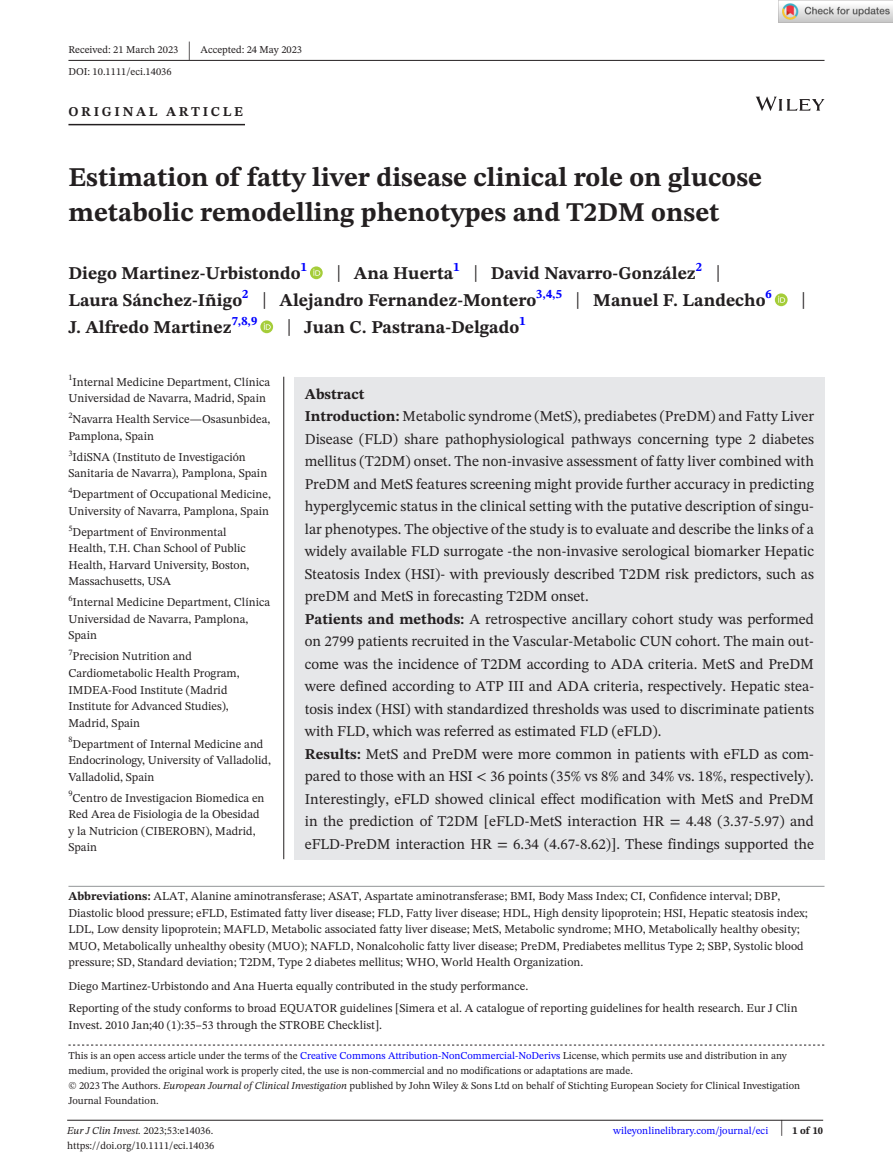
<style>
.page{position:relative;width:893px;height:1174px;background:#fff}
.page>*{position:absolute;margin:0;border:0;box-sizing:border-box;transform-origin:0 0}
.t1{font:700 27px/34.5px "STIX Two Text";color:#231f20}
.t2{font:25.65px "STIX Two Text";color:#231f20;scale:.49 1}
.t3{font:23.4px "STIX Two Text";color:#231f20;scale:.77 1}
.t4{font:700 18px/27px "STIX Two Text";color:#231f20}
.t5{font:15px/22.5px "STIX Two Text";color:#231f20}
.t6{font:700 13.5px "STIX Two Text";letter-spacing:.2em;color:#231f20}
.t7{font:12px/16.5px "STIX Two Text";color:#231f20}
.t8{font:10.5px/15px "STIX Two Text";color:#231f20}
.t9{font:10.5px "STIX Two Text";color:#00f}
.t10{font:italic 10.5px "STIX Two Text";color:#231f20}
.t11{font:700 10.5px "STIX Two Text";color:#231f20}
.t12{font:8.4px "STIX Two Text";color:#231f20}
.s1{font-weight:400;font-size:23.4px}
.s2{font-weight:700}
.s3{color:#00f}
.s4{font-style:italic}
.s5{font-style:normal}
.s6{font-weight:400;font-size:22.2px}
</style>
<div class="page">
<hr style="left:67px;top:1119px;width:756px;height:1px;background:#231f20">
<svg style="left:756px;top:97px;width:68px;height:14px"></svg>
<hr style="left:68px;top:60px;width:756px;height:1px;background:#231f20">
<hr style="left:68px;top:124px;width:177px;height:1px;background:#231f20">
<svg style="left:310px;top:266px;width:13px;height:13px"></svg>
<svg style="left:313px;top:269px;width:7px;height:7px"></svg>
<svg style="left:775px;top:293px;width:13px;height:13px"></svg>
<svg style="left:778px;top:296px;width:7px;height:7px"></svg>
<svg style="left:260px;top:320px;width:13px;height:13px"></svg>
<svg style="left:264px;top:323px;width:7px;height:7px"></svg>
<svg style="left:68px;top:1044px;width:756px;height:1px"></svg>
<hr style="left:68px;top:886px;width:756px;height:1px;background:#939598">
<div style="left:294px;top:377px;width:530px;height:482px;background:#e6e7e9"></div>
<hr style="left:283px;top:377px;width:1px;height:482px;background:#231f20">
<img style="left:779px;top:0;width:114px;height:23px">
<p class="t8" style="left:68px;top:42px;width:111px">Received: 21 March 2023</p>
<h2 class="t2" style="left:188px;top:32px;width:8px">|</h2>
<p class="t8" style="left:201px;top:42px;width:103px">Accepted: 24 May 2023</p>
<p class="t8" style="left:68px;top:64px;width:105px">DOI: 10.1111/eci.14036</p>
<p class="t6" style="left:68px;top:101px;width:176px">ORIGINAL ARTICLE</p>
<h1 class="t1" style="left:68px;top:161px;width:695px">Estimation of fatty liver disease clinical role on glucose metabolic remodelling phenotypes and T2DM onset</h1>
<h3 class="t4" style="left:68px;top:260px;width:240px">Diego Martinez-Urbistondo<sup>1</sup></h3>
<h3 class="t4" style="left:68px;top:260px;width:705px;text-indent:268px"><span class="s1">|</span> Ana Huerta<sup>1</sup> <span class="s1">|</span> David Navarro-González<sup>2</sup> <span class="s1">|<br></span>Laura Sánchez-Iñigo<sup>2</sup> <span class="s1">|</span> Alejandro Fernandez-Montero<sup>3,4,5</sup> <span class="s1">|</span> Manuel F. Landecho<sup>6</sup></h3>
<h3 class="t4" style="left:68px;top:314px;width:190px">J. Alfredo Martinez<sup>7,8,9</sup></h3>
<h3 class="t4" style="left:287px;top:314px;width:240px"><span class="s1">|</span> Juan C. Pastrana-Delgado<sup>1</sup></h3>
<h3 class="t3" style="left:801px;top:284px;width:8px">|</h3>
<p class="t7" style="left:68px;top:373px;width:203px"><sup>1</sup>Internal Medicine Department, Clínica<br>Universidad de Navarra, Madrid, Spain</p>
<p class="t7" style="left:68px;top:411px;width:203px"><sup>2</sup>Navarra Health Service—Osasunbidea,<br>Pamplona, Spain</p>
<p class="t7" style="left:68px;top:448px;width:200px"><sup>3</sup>IdiSNA (Instituto de Investigación<br>Sanitaria de Navarra), Pamplona, Spain</p>
<p class="t7" style="left:68px;top:486px;width:204px"><sup>4</sup>Department of Occupational Medicine,<br>University of Navarra, Pamplona, Spain</p>
<p class="t7" style="left:68px;top:523px;width:183px"><sup>5</sup>Department of Environmental<br>Health, T.H. Chan School of Public<br>Health, Harvard University, Boston,<br>Massachusetts, USA</p>
<p class="t7" style="left:68px;top:594px;width:203px"><sup>6</sup>Internal Medicine Department, Clínica<br>Universidad de Navarra, Pamplona,<br>Spain</p>
<p class="t7" style="left:68px;top:648px;width:173px"><sup>7</sup>Precision Nutrition and<br>Cardiometabolic Health Program,<br>IMDEA-Food Institute (Madrid<br>Institute for Advanced Studies),<br>Madrid, Spain</p>
<p class="t7" style="left:68px;top:735px;width:204px"><sup>8</sup>Department of Internal Medicine and<br>Endocrinology, University of Valladolid,<br>Valladolid, Spain</p>
<p class="t12" style="left:68px;top:787px;width:6px">9</p>
<p class="t7" style="left:68px;top:789px;width:198px;text-indent:4px">Centro de Investigacion Biomedica en<br>Red Area de Fisiologia de la Obesidad y la Nutricion (CIBEROBN), Madrid,<br>Spain</p>
<p class="t5" style="left:305px;top:382px;width:511px"><span class="s2">Abstract<br>Introduction:</span> Metabolic syndrome (MetS), prediabetes (PreDM) and Fatty Liver Disease (FLD) share pathophysiological pathways concerning type 2 diabetes mellitus (T2DM) onset. The non-invasive assessment of fatty liver combined with PreDM and MetS features screening might provide further accuracy in predicting hyperglycemic status in the clinical setting with the putative description of singu&shy;lar phenotypes. The objective of the study is to evaluate and describe the links of a widely available FLD surrogate -the non-invasive serological biomarker Hepatic Steatosis Index (HSI)- with previously described T2DM risk predictors, such as preDM and MetS in forecasting T2DM onset.<br><span class="s2">Patients and methods:</span> A retrospective ancillary cohort study was performed on 2799 patients recruited in the Vascular-Metabolic CUN cohort. The main out&shy;come was the incidence of T2DM according to ADA criteria. MetS and PreDM were defined according to ATP III and ADA criteria, respectively. Hepatic stea&shy;tosis index (HSI) with standardized thresholds was used to discriminate patients with FLD, which was referred as estimated FLD (eFLD).<br><span class="s2">Results:</span> MetS and PreDM were more common in patients with eFLD as com&shy;pared to those with an HSI &lt; 36 points (35% vs 8% and 34% vs. 18%, respectively).<br>Interestingly, eFLD showed clinical effect modification with MetS and PreDM in the prediction of T2DM [eFLD-MetS interaction HR = 4.48 (3.37-5.97) and eFLD-PreDM interaction HR = 6.34 (4.67-8.62)]. These findings supported the</p>
<p class="t7" style="left:68px;top:888px;width:741px"><span class="s2">Abbreviations:</span> ALAT, Alanine aminotransferase; ASAT, Aspartate aminotransferase; BMI, Body Mass Index; CI, Confidence interval; DBP, Diastolic blood pressure; eFLD, Estimated fatty liver disease; FLD, Fatty liver disease; HDL, High density lipoprotein; HSI, Hepatic steatosis index; LDL, Low density lipoprotein; MAFLD, Metabolic associated fatty liver disease; MetS, Metabolic syndrome; MHO, Metabolically healthy obesity; MUO, Metabolically unhealthy obesity (MUO); NAFLD, Nonalcoholic fatty liver disease; PreDM, Prediabetes mellitus Type 2; SBP, Systolic blood pressure; SD, Standard deviation; T2DM, Type 2 diabetes mellitus; WHO, World Health Organization.</p>
<p class="t7" style="left:68px;top:974px;width:731px;line-height:22.5px">Diego Martinez-Urbistondo and Ana Huerta equally contributed in the study performance.<br>Reporting of the study conforms to broad EQUATOR guidelines [Simera et al. A catalogue of reporting guidelines for health research. Eur J Clin</p>
<p class="t7" style="left:68px;top:1016px;width:315px">Invest. 2010 Jan;40 (1):35–53 through the STROBE Checklist].</p>
<p class="t8" style="left:68px;top:1048px;width:733px">This is an open access article under the terms of the <span class="s3">Creative Commons Attribution-NonCommercial-NoDerivs</span> License, which permits use and distribution in any medium, provided the original work is properly cited, the use is non-commercial and no modifications or adaptations are made.<br>© 2023 The Authors. <span class="s4">European Journal of Clinical Investigation</span> published by John Wiley &amp; Sons Ltd on behalf of Stichting European Society for Clinical Investigation Journal Foundation.</p>
<p class="t10" style="left:67px;top:1123px;width:148px">Eur J Clin Invest. <span class="s5">2023;53:e14036.</span></p>
<p class="t11" style="left:780px;top:1123px;width:45px"><span class="s6">|</span> 1 of 10</p>
<p class="t8" style="left:67px;top:1138px;width:149px">https://doi.org/10.1111/eci.14036</p>
<p class="t9" style="left:613px;top:1123px;width:157px">wileyonlinelibrary.com/journal/eci</p>
</div>
